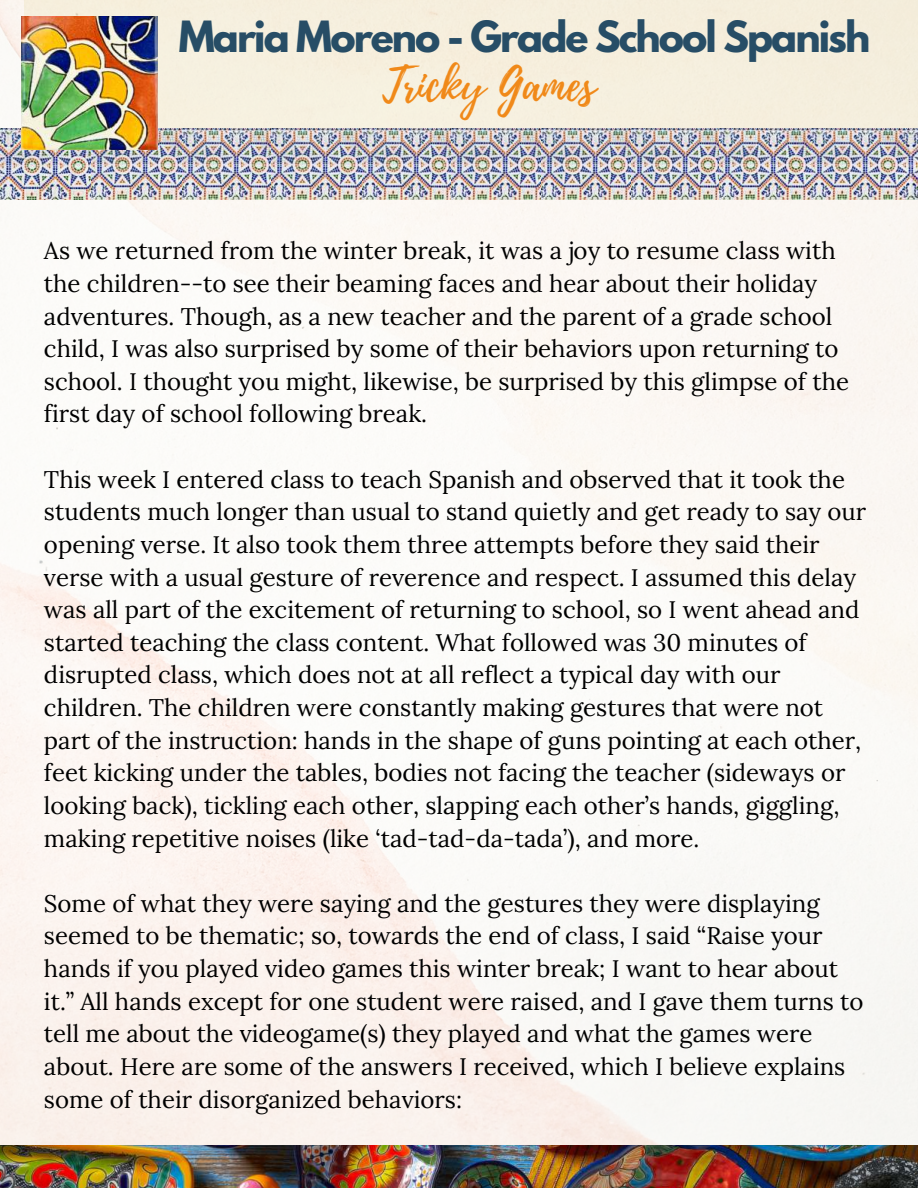
<style>
.page{position:relative;width:918px;height:1188px;background:#fff}
.page>*{position:absolute;margin:0;border:0;box-sizing:border-box;transform-origin:0 0}
.t1{font:45.3px "Playlist Script";color:#f08919}
.t2{font:700 38.1px "League Spartan";letter-spacing:-.05em;color:#274d66}
.t3{font:24px/32.7px "Lora";color:#000}
</style>
<div class="page">
<img style="left:0;top:0;width:918px;height:1146px">
<div style="left:24px;top:0;width:894px;height:136px;background:#f6efde"></div>
<img style="left:0;top:1146px;width:918px;height:42px">
<img style="left:0;top:129px;width:92px;height:71px">
<img style="left:92px;top:129px;width:90px;height:71px">
<img style="left:182px;top:129px;width:90px;height:71px">
<img style="left:272px;top:129px;width:90px;height:71px">
<img style="left:362px;top:129px;width:89px;height:71px">
<img style="left:451px;top:129px;width:91px;height:71px">
<img style="left:542px;top:129px;width:89px;height:71px">
<img style="left:631px;top:129px;width:89px;height:71px">
<img style="left:720px;top:129px;width:91px;height:71px">
<img style="left:811px;top:129px;width:107px;height:71px">
<img style="left:22px;top:17px;width:136px;height:133px">
<h2 class="t2" style="left:179px;top:7px;width:693px">Maria Moreno - Grade School Spanish</h2>
<h1 class="t1" style="left:383px;top:53px;width:215px">Tricky Games</h1>
<p class="t3" style="left:44px;top:233px;width:807px">As we returned from the winter break, it was a joy to resume class with the children--to see their beaming faces and hear about their holiday adventures. Though, as a new teacher and the parent of a grade school child, I was also surprised by some of their behaviors upon returning to school. I thought you might, likewise, be surprised by this glimpse of the first day of school following break.</p>
<p class="t3" style="left:44px;top:461px;width:824px">This week I entered class to teach Spanish and observed that it took the students much longer than usual to stand quietly and get ready to say our opening verse. It also took them three attempts before they said their verse with a usual gesture of reverence and respect. I assumed this delay was all part of the excitement of returning to school, so I went ahead and started teaching the class content. What followed was 30 minutes of disrupted class, which does not at all reflect a typical day with our children. The children were constantly making gestures that were not part of the instruction: hands in the shape of guns pointing at each other, feet kicking under the tables, bodies not facing the teacher (sideways or looking back), tickling each other, slapping each other’s hands, giggling, making repetitive noises (like ‘tad-tad-da-tada’), and more.</p>
<p class="t3" style="left:44px;top:885px;width:821px">Some of what they were saying and the gestures they were displaying seemed to be thematic; so, towards the end of class, I said “Raise your hands if you played video games this winter break; I want to hear about it.” All hands except for one student were raised, and I gave them turns to tell me about the videogame(s) they played and what the games were about. Here are some of the answers I received, which I believe explains some of their disorganized behaviors:</p>
</div>
